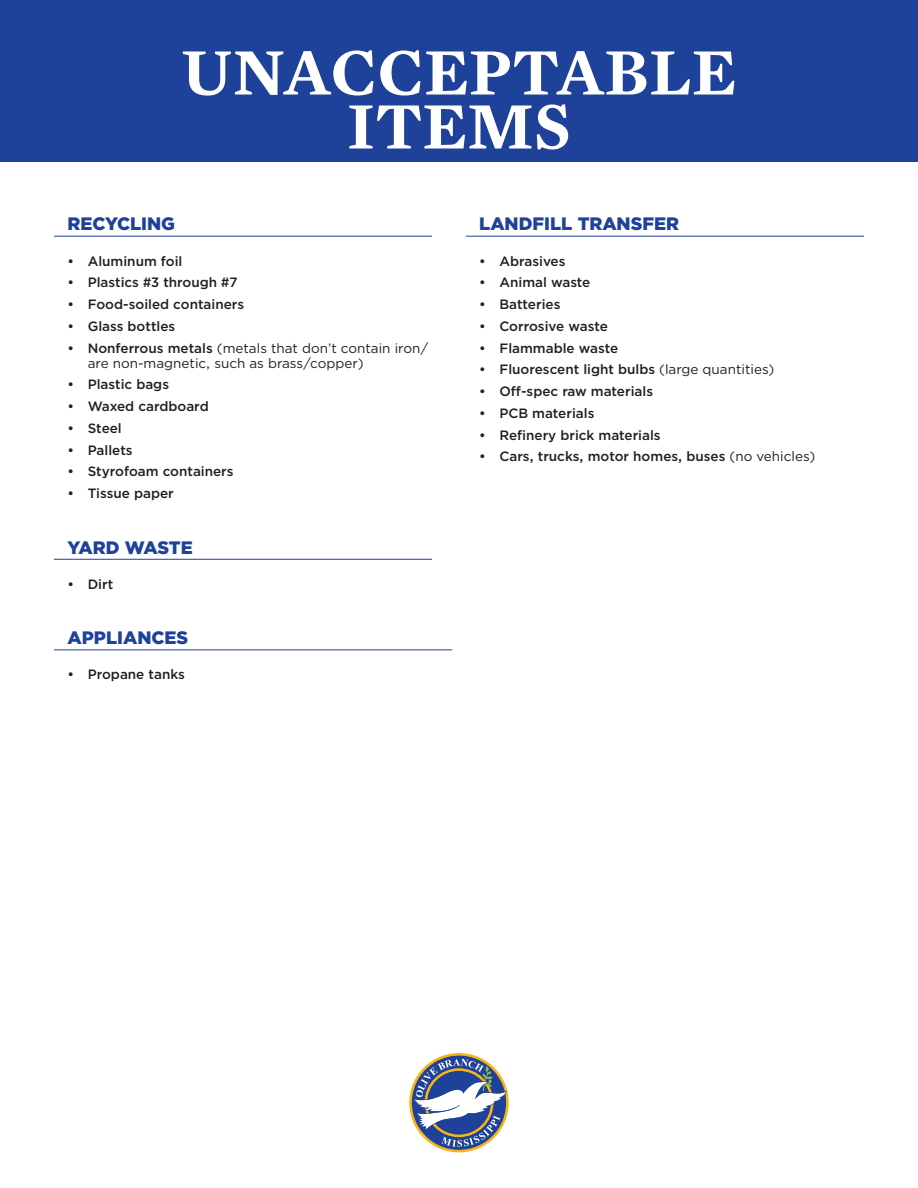
<style>
.page{position:relative;width:918px;height:1188px;background:#fff}
.page>*{position:absolute;margin:0;border:0;box-sizing:border-box;transform-origin:0 0}
.t1{font:600 67.5px/54px "Mercury Text G2";color:#fff;text-align:center}
.t2{font:900 18px "Gotham";color:#1e419a}
.t3{font:500 13.5px "Gotham";color:#221f1f}
.t4{font:13.5px/15px "Gotham";color:#221f1f}
.s1{font-weight:500}
.s2{font-weight:400}
</style>
<div class="page">
<hr style="left:54px;top:236px;width:378px;height:1px;background:#1e419a">
<hr style="left:54px;top:559px;width:378px;height:1px;background:#1e419a">
<hr style="left:54px;top:649px;width:398px;height:1px;background:#1e419a">
<hr style="left:466px;top:236px;width:398px;height:1px;background:#1e419a">
<div style="left:0;top:0;width:918px;height:162px;background:#1e419a"></div>
<svg style="left:409px;top:1053px;width:100px;height:99px"></svg>
<svg style="left:413px;top:1059px;width:93px;height:88px"></svg>
<h1 class="t1" style="left:181px;top:47px;width:557px">UNACCEPTABLE<br>ITEMS</h1>
<h2 class="t2" style="left:68px;top:216px;width:109px">RECYCLING</h2>
<p class="t3" style="left:68px;top:255px;width:116px">• Aluminum foil</p>
<p class="t3" style="left:68px;top:277px;width:172px">• Plastics #3 through #7</p>
<p class="t3" style="left:68px;top:298px;width:178px">• Food-soiled containers</p>
<p class="t3" style="left:68px;top:320px;width:109px">• Glass bottles</p>
<p class="t4" style="left:88px;top:341px;width:342px;text-indent:-20px"><span class="s1">• Nonferrous metals</span> (metals that don’t contain iron/ are non-magnetic, such as brass/copper)</p>
<p class="t3" style="left:68px;top:379px;width:103px">• Plastic bags</p>
<p class="t3" style="left:68px;top:400px;width:143px">• Waxed cardboard</p>
<p class="t3" style="left:68px;top:422px;width:56px">• Steel</p>
<p class="t3" style="left:68px;top:444px;width:67px">• Pallets</p>
<p class="t3" style="left:68px;top:466px;width:168px">• Styrofoam containers</p>
<p class="t3" style="left:68px;top:487px;width:108px">• Tissue paper</p>
<h2 class="t2" style="left:68px;top:539px;width:127px">YARD WASTE</h2>
<p class="t3" style="left:68px;top:578px;width:47px">• Dirt</p>
<h2 class="t2" style="left:68px;top:630px;width:122px">APPLIANCES</h2>
<p class="t3" style="left:68px;top:669px;width:119px">• Propane tanks</p>
<h2 class="t2" style="left:479px;top:216px;width:201px">LANDFILL TRANSFER</h2>
<p class="t3" style="left:479px;top:255px;width:88px">• Abrasives</p>
<p class="t3" style="left:479px;top:277px;width:113px">• Animal waste</p>
<p class="t3" style="left:479px;top:298px;width:83px">• Batteries</p>
<p class="t3" style="left:479px;top:320px;width:130px">• Corrosive waste</p>
<p class="t3" style="left:479px;top:342px;width:140px">• Flammable waste</p>
<p class="t3" style="left:479px;top:364px;width:297px">• Fluorescent light bulbs <span class="s2">(large quantities)</span></p>
<p class="t3" style="left:479px;top:385px;width:175px">• Off-spec raw materials</p>
<p class="t3" style="left:479px;top:407px;width:117px">• PCB materials</p>
<p class="t3" style="left:479px;top:429px;width:183px">• Refinery brick materials</p>
<p class="t3" style="left:479px;top:451px;width:338px">• Cars, trucks, motor homes, buses <span class="s2">(no vehicles)</span></p>
</div>
